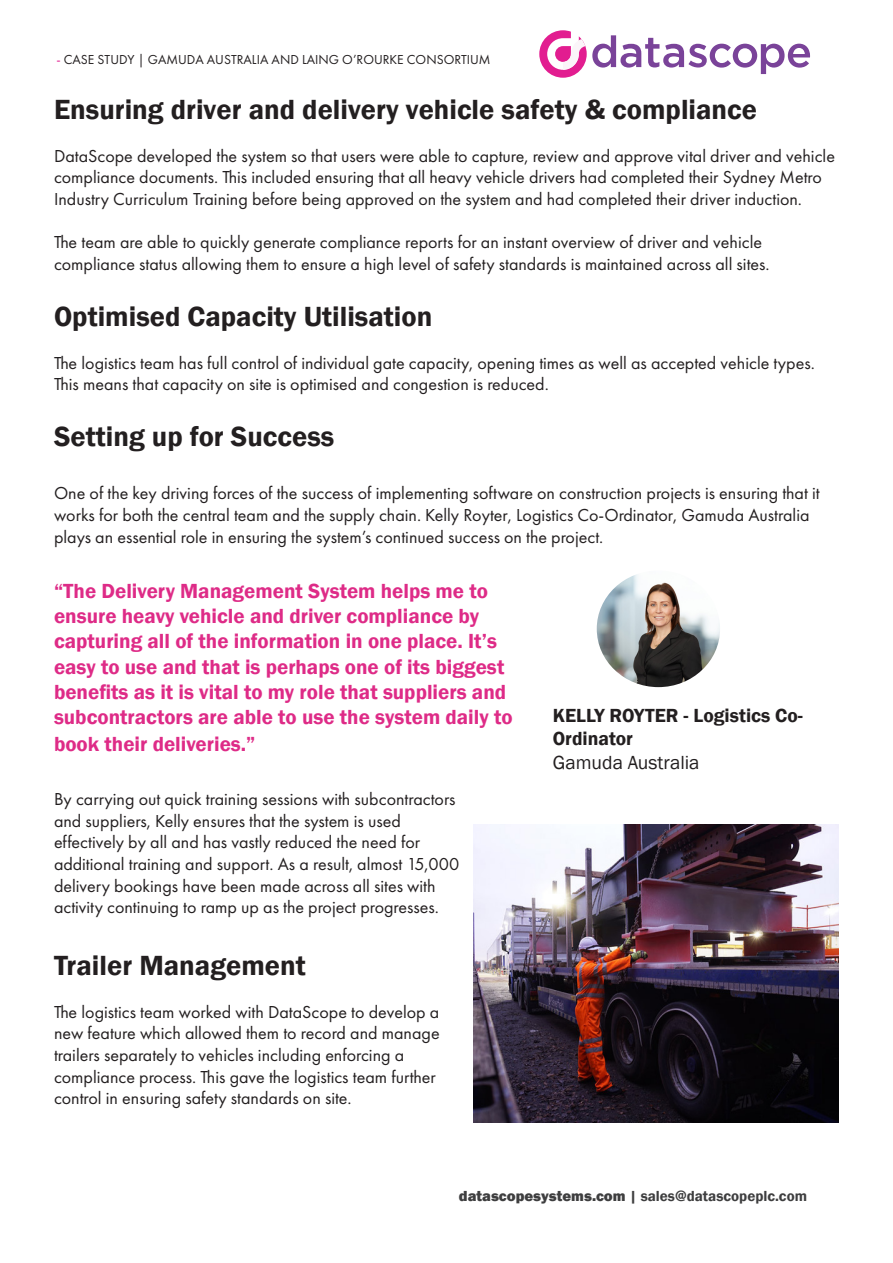
<style>
.page{position:relative;width:893px;height:1263px;background:#fff}
.page>*{position:absolute;margin:0;border:0;box-sizing:border-box;transform-origin:0 0}
.t1{font:600 28.5px "Franklin Gothic";color:#231f20}
.t2{font:600 21px/25.5px "Franklin Gothic";color:#de2b87}
.t3{font:600 19.5px/23.4px "Franklin Gothic";color:#231f20}
.t4{font:19.5px "Franklin Gothic";color:#231f20}
.t5{font:18px/21.6px "Futura PT";color:#231f20}
.t6{font:600 15px "Franklin Gothic";color:#3e3e3f}
.t7{font:13.5px "Futura PT";color:#231f20}
.s1{color:#e21d90}
.s2{font-weight:800}
</style>
<div class="page">
<svg style="left:539px;top:30px;width:271px;height:48px"></svg>
<img style="left:597px;top:574px;width:123px;height:113px">
<img style="left:473px;top:825px;width:366px;height:298px">
<p class="t7" style="left:56px;top:52px;width:436px"><span class="s1">-</span> CASE STUDY | GAMUDA AUSTRALIA AND LAING O’ROURKE CONSORTIUM</p>
<p class="t1" style="left:54px;top:92px;width:704px">Ensuring driver and delivery vehicle safety &amp; compliance</p>
<p class="t5" style="left:54px;top:145px;width:782px">DataScope developed the system so that users were able to capture, review and approve vital driver and vehicle compliance documents. This included ensuring that all heavy vehicle drivers had completed their Sydney Metro<br>Industry Curriculum Training before being approved on the system and had completed their driver induction.</p>
<p class="t5" style="left:54px;top:231px;width:717px">The team are able to quickly generate compliance reports for an instant overview of driver and vehicle compliance status allowing them to ensure a high level of safety standards is maintained across all sites.</p>
<p class="t1" style="left:54px;top:299px;width:380px">Optimised Capacity Utilisation</p>
<p class="t5" style="left:54px;top:352px;width:762px">The logistics team has full control of individual gate capacity, opening times as well as accepted vehicle types.<br>This means that capacity on site is optimised and congestion is reduced.</p>
<p class="t1" style="left:54px;top:419px;width:282px">Setting up for Success</p>
<p class="t5" style="left:54px;top:483px;width:767px">One of the key driving forces of the success of implementing software on construction projects is ensuring that it works for both the central team and the supply chain. Kelly Royter, Logistics Co-Ordinator, Gamuda Australia plays an essential role in ensuring the system’s continued success on the project.</p>
<p class="t2" style="left:54px;top:578px;width:460px">“The Delivery Management System helps me to ensure heavy vehicle and driver compliance by capturing all of the information in one place. It’s easy to use and that is perhaps one of its biggest benefits as it is vital to my role that suppliers and subcontractors are able to use the system daily to book their deliveries.”</p>
<p class="t5" style="left:54px;top:788px;width:407px">By carrying out quick training sessions with subcontractors and suppliers, Kelly ensures that the system is used effectively by all and has vastly reduced the need for additional training and support. As a result, almost 15,000 delivery bookings have been made across all sites with activity continuing to ramp up as the project progresses.</p>
<p class="t1" style="left:54px;top:947px;width:253px">Trailer Management</p>
<p class="t5" style="left:54px;top:1001px;width:387px">The logistics team worked with DataScope to develop a new feature which allowed them to record and manage trailers separately to vehicles including enforcing a compliance process. This gave the logistics team further control in ensuring safety standards on site.</p>
<p class="t3" style="left:553px;top:704px;width:252px">KELLY ROYTER - Logistics Co-<br>Ordinator</p>
<p class="t4" style="left:553px;top:750px;width:148px">Gamuda Australia</p>
<p class="t6" style="left:459px;top:1187px;width:350px"><span class="s2">datascopesystems.com</span> | sales@datascopeplc.com</p>
</div>
